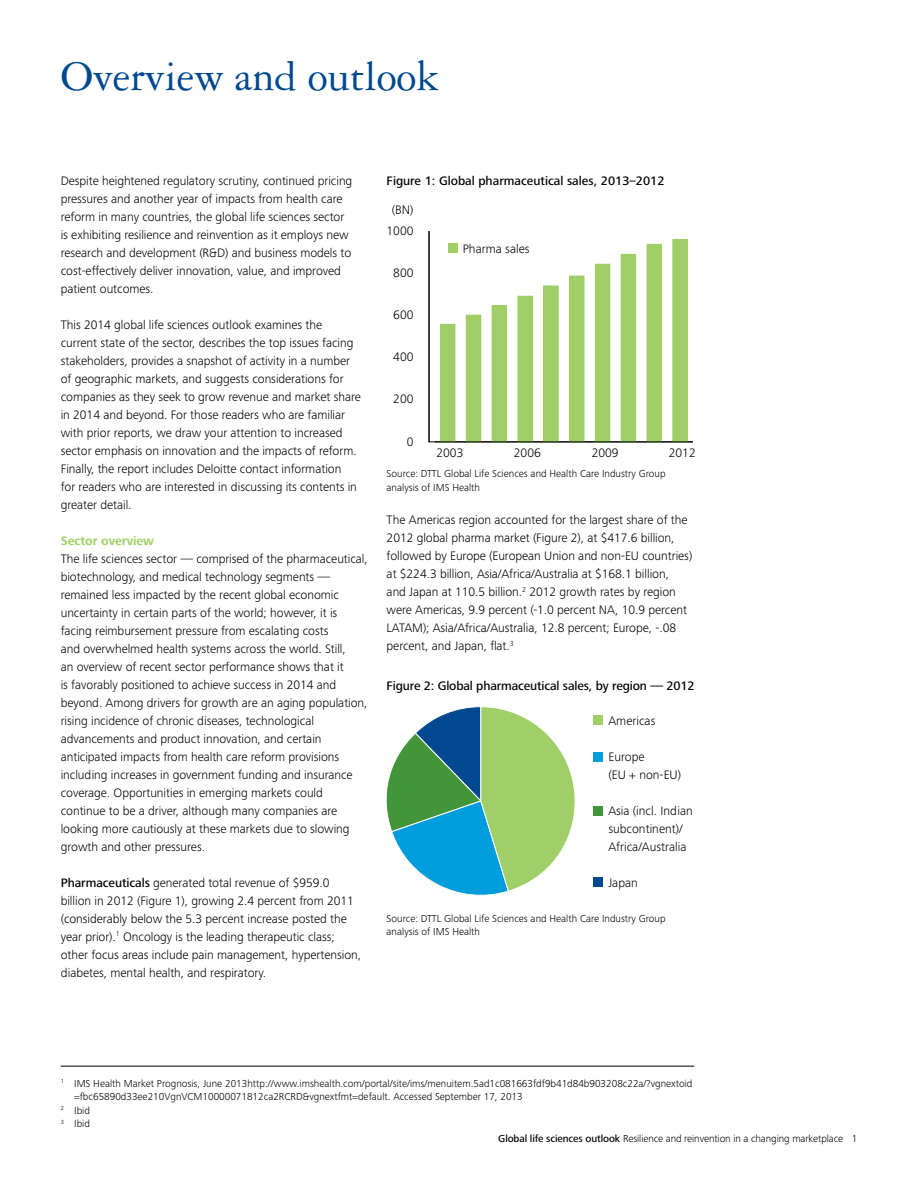
<style>
.page{position:relative;width:918px;height:1188px;background:#fff}
.page>*{position:absolute;margin:0;border:0;box-sizing:border-box;transform-origin:0 0}
.t1{font:45px "Garamond 3 LT Std";letter-spacing:-.005em;color:#004990}
.t2{font:300 12.75px/18px "Frutiger Next Pro";letter-spacing:-.005em;color:#000}
.t3{font:500 12.75px "Frutiger Next Pro";letter-spacing:-.01em;color:#000}
.t4{font:700 12.75px "Frutiger Next Pro";letter-spacing:-.005em;color:#a0cf67}
.t5{font:300 10.5px/13.5px "Frutiger Next Pro";color:#000}
.s1{font-weight:500}
</style>
<div class="page">
<hr style="left:61px;top:1066px;width:633px;height:1px;background:#000">
<svg style="left:428px;top:231px;width:265px;height:212px"></svg>
<div style="left:594px;top:716px;width:9px;height:9px;background:#a0cf67"></div>
<div style="left:594px;top:752px;width:9px;height:9px;background:#009ddc"></div>
<div style="left:594px;top:806px;width:9px;height:10px;background:#439539"></div>
<div style="left:594px;top:878px;width:9px;height:9px;background:#004990"></div>
<svg style="left:386px;top:706px;width:189px;height:190px"></svg>
<h1 class="t1" style="left:61px;top:52px;width:380px">Overview and outlook</h1>
<p class="t2" style="left:61px;top:171px;width:293px">Despite heightened regulatory scrutiny, continued pricing pressures and another year of impacts from health care reform in many countries, the global life sciences sector is exhibiting resilience and reinvention as it employs new research and development (R&amp;D) and business models to cost-effectively deliver innovation, value, and improved patient outcomes.</p>
<p class="t2" style="left:61px;top:315px;width:302px">This 2014 global life sciences outlook examines the current state of the sector, describes the top issues facing stakeholders, provides a snapshot of activity in a number of geographic markets, and suggests considerations for companies as they seek to grow revenue and market share in 2014 and beyond. For those readers who are familiar with prior reports, we draw your attention to increased sector emphasis on innovation and the impacts of reform.<br>Finally, the report includes Deloitte contact information<br>for readers who are interested in discussing its contents in greater detail.</p>
<p class="t4" style="left:61px;top:533px;width:95px">Sector overview</p>
<p class="t2" style="left:61px;top:550px;width:309px">The life sciences sector — comprised of the pharmaceutical, biotechnology, and medical technology segments — remained less impacted by the recent global economic uncertainty in certain parts of the world; however, it is facing reimbursement pressure from escalating costs<br>and overwhelmed health systems across the world. Still,<br>an overview of recent sector performance shows that it<br>is favorably positioned to achieve success in 2014 and beyond. Among drivers for growth are an aging population, rising incidence of chronic diseases, technological advancements and product innovation, and certain anticipated impacts from health care reform provisions including increases in government funding and insurance coverage. Opportunities in emerging markets could continue to be a driver, although many companies are looking more cautiously at these markets due to slowing growth and other pressures.</p>
<p class="t2" style="left:61px;top:874px;width:302px"><span class="s1">Pharmaceuticals</span> generated total revenue of $959.0 billion in 2012 (Figure 1), growing 2.4 percent from 2011 (considerably below the 5.3 percent increase posted the year prior).<sup>1</sup> Oncology is the leading therapeutic class; other focus areas include pain management, hypertension, diabetes, mental health, and respiratory.</p>
<p class="t3" style="left:387px;top:173px;width:279px">Figure 1: Global pharmaceutical sales, 2013–2012</p>
<p class="t2" style="left:392px;top:201px;width:23px">(BN)</p>
<p class="t2" style="left:387px;top:222px;width:29px">1000</p>
<p class="t2" style="left:393px;top:264px;width:22px">800</p>
<p class="t2" style="left:393px;top:306px;width:22px">600</p>
<p class="t2" style="left:393px;top:348px;width:22px">400</p>
<p class="t2" style="left:393px;top:390px;width:22px">200</p>
<p class="t2" style="left:407px;top:432px;width:8px">0</p>
<p class="t2" style="left:463px;top:240px;width:68px">Pharma sales</p>
<p class="t2" style="left:436px;top:444px;width:29px">2003</p>
<p class="t2" style="left:514px;top:444px;width:29px">2006</p>
<p class="t2" style="left:592px;top:444px;width:29px">2009</p>
<p class="t2" style="left:669px;top:444px;width:29px">2012</p>
<p class="t5" style="left:387px;top:467px;width:281px">Source: DTTL Global Life Sciences and Health Care Industry Group analysis of IMS Health</p>
<p class="t2" style="left:387px;top:511px;width:307px">The Americas region accounted for the largest share of the 2012 global pharma market (Figure 2), at $417.6 billion, followed by Europe (European Union and non-EU countries) at $224.3 billion, Asia/Africa/Australia at $168.1 billion,<br>and Japan at 110.5 billion.<sup>2</sup> 2012 growth rates by region were Americas, 9.9 percent (-1.0 percent NA, 10.9 percent LATAM); Asia/Africa/Australia, 12.8 percent; Europe, -.08 percent, and Japan, flat.<sup>3</sup></p>
<p class="t3" style="left:387px;top:679px;width:310px">Figure 2: Global pharmaceutical sales, by region — 2012</p>
<p class="t2" style="left:608px;top:712px;width:49px">Americas</p>
<p class="t2" style="left:608px;top:748px;width:74px">Europe<br>(EU + non-EU)</p>
<p class="t2" style="left:608px;top:802px;width:86px">Asia (incl. Indian subcontinent)/<br>Africa/Australia</p>
<p class="t2" style="left:608px;top:874px;width:31px">Japan</p>
<p class="t5" style="left:387px;top:912px;width:281px">Source: DTTL Global Life Sciences and Health Care Industry Group analysis of IMS Health</p>
<p class="t5" style="left:61px;top:1077px;width:633px"><sup>1</sup> IMS Health Market Prognosis, June 2013http://www.imshealth.com/portal/site/ims/menuitem.5ad1c081663fdf9b41d84b903208c22a/?vgnextoid</p>
<p class="t5" style="left:74px;top:1090px;width:450px">=fbc65890d33ee210VgnVCM10000071812ca2RCRD&amp;vgnextfmt=default. Accessed September 17, 2013</p>
<p class="t5" style="left:61px;top:1104px;width:31px"><sup>2</sup> Ibid</p>
<p class="t5" style="left:61px;top:1117px;width:31px"><sup>3</sup> Ibid</p>
<p class="t5" style="left:498px;top:1131px;width:360px"><span class="s1">Global life sciences outlook</span> Resilience and reinvention in a changing marketplace 1</p>
</div>
